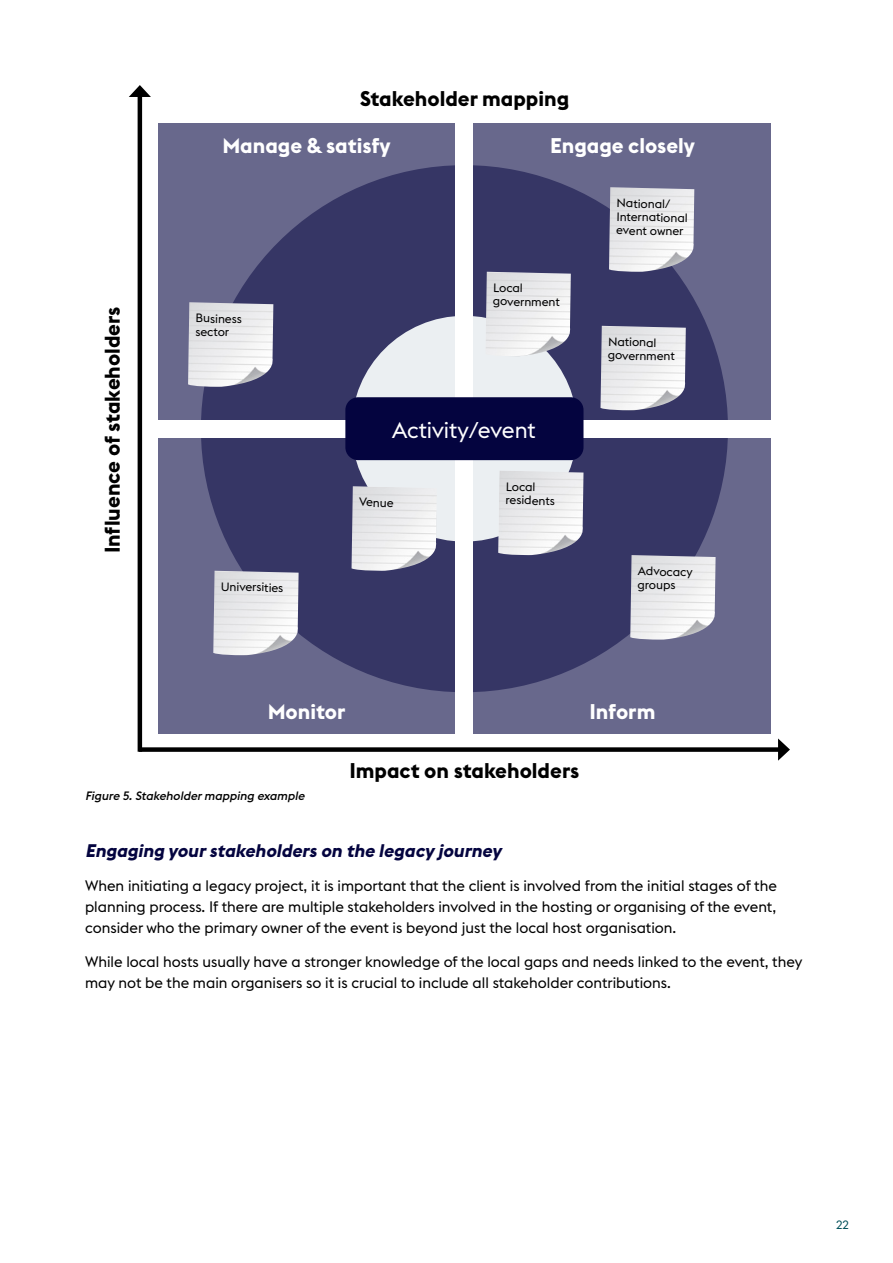
<style>
.page{position:relative;width:893px;height:1263px;background:#fff}
.page>*{position:absolute;margin:0;border:0;box-sizing:border-box;transform-origin:0 0}
.t1{font:22.5px "Euclid Flex B";color:#fff}
.t2{font:700 21px "Euclid Flex B";color:#000}
.t3{font:700 21px "Euclid Flex B";color:#fff}
.t4{font:italic 700 18px "Euclid Flex B";color:#04043f}
.t5{font:15px/21px "Euclid Flex B";color:#000;text-align:justify}
.t6{font:12px/13.5px "Euclid Flex B";color:#000}
.t7{font:italic 500 12px "Euclid Flex B";color:#000}
.t8{font:12px "Euclid Flex B";color:#004f59}
</style>
<div class="page">
<div style="left:158px;top:123px;width:298px;height:297px;background:#68688c"></div>
<div style="left:158px;top:437px;width:298px;height:297px;background:#68688c"></div>
<div style="left:473px;top:123px;width:298px;height:297px;background:#68688c"></div>
<div style="left:473px;top:437px;width:298px;height:297px;background:#68688c"></div>
<div style="left:201px;top:165px;width:527px;height:527px;background:#363665;border-radius:50%"></div>
<div style="left:352px;top:316px;width:225px;height:226px;background:#ebeff2;border-radius:50%"></div>
<div style="left:158px;top:420px;width:613px;height:17px;background:#fff"></div>
<div style="left:456px;top:123px;width:17px;height:613px;background:#fff"></div>
<div style="left:345px;top:397px;width:238px;height:63px;background:#04043f;border-radius:13px"></div>
<img style="left:188px;top:302px;width:86px;height:85px">
<img style="left:352px;top:486px;width:87px;height:85px">
<img style="left:213px;top:571px;width:87px;height:84px">
<img style="left:498px;top:471px;width:86px;height:84px">
<img style="left:630px;top:555px;width:86px;height:85px">
<img style="left:600px;top:326px;width:86px;height:84px">
<img style="left:485px;top:272px;width:86px;height:85px">
<img style="left:609px;top:187px;width:86px;height:85px">
<hr style="left:138px;top:93px;width:4px;height:659px;background:#000">
<svg style="left:129px;top:85px;width:22px;height:12px"></svg>
<div style="left:139px;top:747px;width:643px;height:5px;background:#000"></div>
<svg style="left:778px;top:738px;width:12px;height:23px"></svg>
<p class="t2" style="left:360px;top:87px;width:211px">Stakeholder mapping</p>
<p class="t2" style="left:100px;top:553px;width:248px;rotate:-90deg">Influence of stakeholders</p>
<p class="t3" style="left:222px;top:134px;width:170px">Manage &amp; satisfy</p>
<p class="t6" style="left:196px;top:311px;width:48px;rotate:1deg">Business sector</p>
<p class="t3" style="left:550px;top:134px;width:146px">Engage closely</p>
<p class="t6" style="left:493px;top:281px;width:68px;rotate:1deg">Local government</p>
<p class="t6" style="left:617px;top:196px;width:73px;rotate:1deg">National/<br>International event owner</p>
<p class="t6" style="left:608px;top:335px;width:68px;rotate:1deg">National government</p>
<p class="t1" style="left:392px;top:417px;width:145px">Activity/event</p>
<p class="t6" style="left:221px;top:580px;width:64px;rotate:1deg">Universities</p>
<p class="t6" style="left:359px;top:495px;width:36px;rotate:1deg">Venue</p>
<p class="t6" style="left:506px;top:480px;width:51px;rotate:1deg">Local residents</p>
<p class="t6" style="left:638px;top:564px;width:56px;rotate:1deg">Advocacy groups</p>
<p class="t3" style="left:268px;top:700px;width:79px">Monitor</p>
<p class="t3" style="left:589px;top:700px;width:67px">Inform</p>
<p class="t2" style="left:349px;top:758px;width:231px">Impact on stakeholders</p>
<p class="t7" style="left:85px;top:789px;width:227px">Figure5.Stakeholdermappingexample</p>
<p class="t4" style="left:85px;top:840px;width:427px">Engagingyourstakeholdersonthelegacyjourney</p>
<p class="t5" style="left:85px;top:875px;width:693px">When initiating a legacy project, it is important that the client is involved from the initial stages of the planning process. If there are multiple stakeholders involved in the hosting or organising of the event, consider who the primary owner of the event is beyond just the local host organisation.</p>
<p class="t5" style="left:85px;top:951px;width:719px">While local hosts usually have a stronger knowledge of the local gaps and needs linked to the event, they may not be the main organisers so it is crucial to include all stakeholder contributions.</p>
<p class="t8" style="left:836px;top:1218px;width:14px">22</p>
</div>
